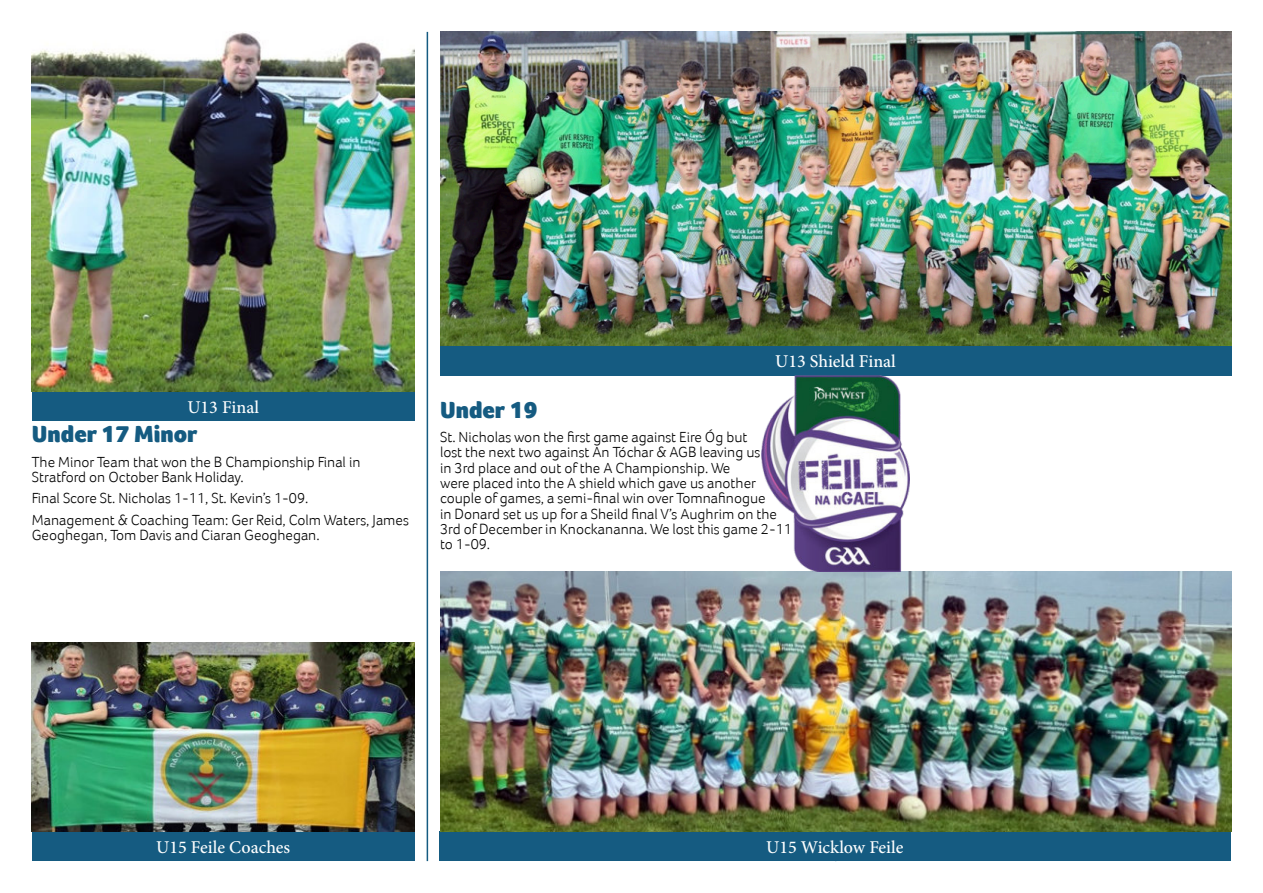
<style>
.page{position:relative;width:1263px;height:893px;background:#fff}
.page>*{position:absolute;margin:0;border:0;box-sizing:border-box;transform-origin:0 0}
.t1{font:900 24px "Foco";color:#155b81}
.t2{font:500 18px "Minion Pro";color:#fff}
.t3{font:300 15px "Foco";color:#000}
</style>
<div class="page">
<hr style="left:427px;top:32px;width:1px;height:829px;background:#155b81">
<img style="left:441px;top:32px;width:790px;height:314px">
<div style="left:440px;top:346px;width:791px;height:30px;background:#155b81"></div>
<div style="left:439px;top:832px;width:791px;height:29px;background:#155b81"></div>
<div style="left:32px;top:391px;width:383px;height:30px;background:#155b81"></div>
<div style="left:32px;top:832px;width:383px;height:29px;background:#155b81"></div>
<img style="left:32px;top:32px;width:383px;height:359px">
<img style="left:440px;top:571px;width:791px;height:261px">
<img style="left:32px;top:643px;width:383px;height:189px">
<img style="left:761px;top:376px;width:149px;height:195px">
<p class="t2" style="left:187px;top:399px;width:73px">U13 Final</p>
<p class="t1" style="left:32px;top:425px;width:167px">Under 17 Minor</p>
<p class="t3" style="left:32px;top:456px;width:330px">The Minor Team that won the B Championship Final in</p>
<p class="t3" style="left:32px;top:471px;width:213px">Stratford on October Bank Holiday.</p>
<p class="t3" style="left:32px;top:493px;width:278px">Final Score St. Nicholas 1-11, St. Kevin’s 1-09.</p>
<p class="t3" style="left:32px;top:514px;width:379px">Management &amp; Coaching Team: Ger Reid, Colm Waters, James</p>
<p class="t3" style="left:32px;top:529px;width:289px">Geoghegan, Tom Davis and Ciaran Geoghegan.</p>
<p class="t2" style="left:775px;top:354px;width:122px">U13 Shield Final</p>
<p class="t1" style="left:440px;top:401px;width:99px">Under 19</p>
<p class="t3" style="left:440px;top:431px;width:309px">St. Nicholas won the first game against Eire Óg but</p>
<p class="t3" style="left:440px;top:447px;width:322px">lost the next two against An Tóchar &amp; AGB leaving us</p>
<p class="t3" style="left:440px;top:462px;width:292px">in 3rd place and out of the A Championship. We</p>
<p class="t3" style="left:440px;top:477px;width:317px">were placed into the A shield which gave us another</p>
<p class="t3" style="left:440px;top:493px;width:327px">couple of games, a semi-final win over Tomnafinogue</p>
<p class="t3" style="left:440px;top:508px;width:338px">in Donard set us up for a Sheild final V’s Aughrim on the</p>
<p class="t3" style="left:440px;top:523px;width:353px">3rd of December in Knockananna. We lost this game 2-11</p>
<p class="t3" style="left:440px;top:539px;width:52px">to 1-09.</p>
<p class="t2" style="left:156px;top:840px;width:136px">U15 Feile Coaches</p>
<p class="t2" style="left:766px;top:840px;width:139px">U15 Wicklow Feile</p>
</div>
